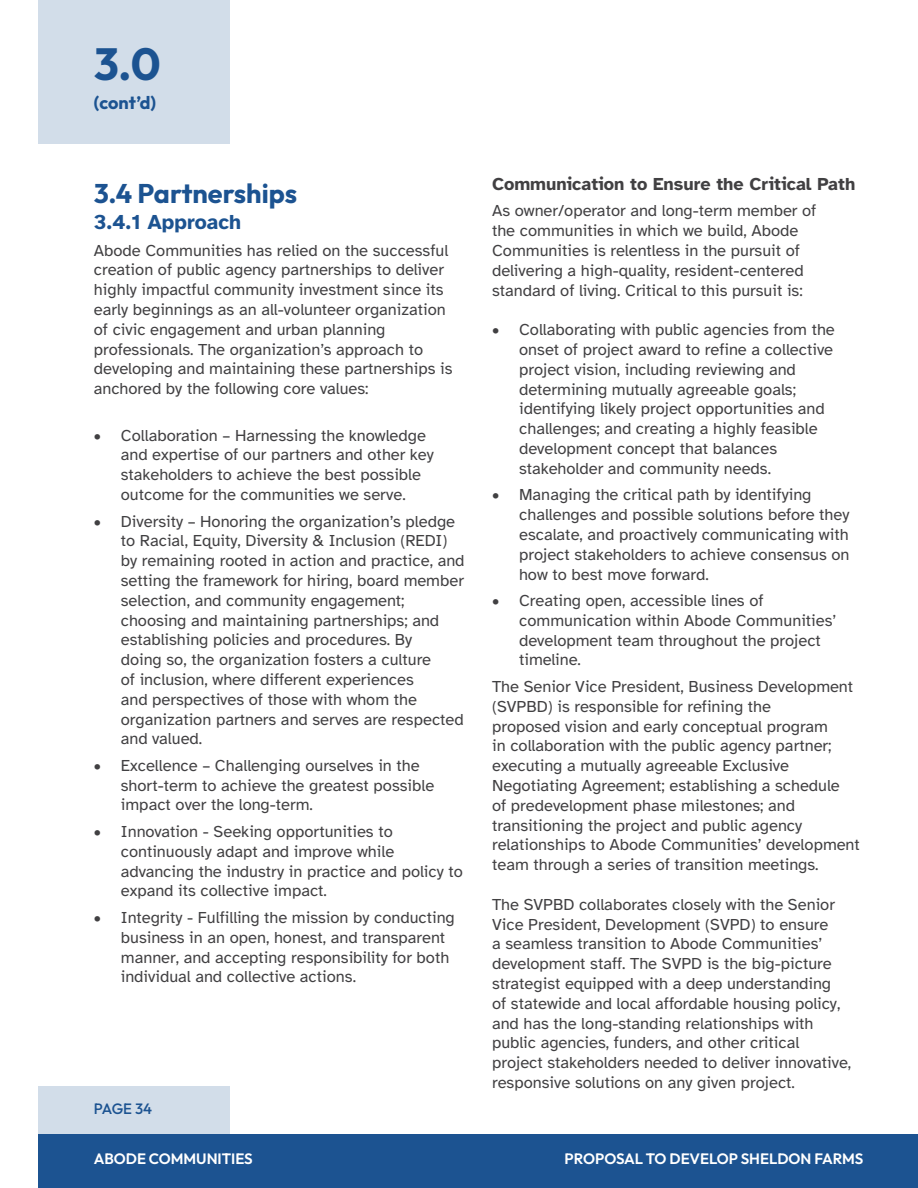
<style>
.page{position:relative;width:918px;height:1188px;background:#fff}
.page>*{position:absolute;margin:0;border:0;box-sizing:border-box;transform-origin:0 0}
.t1{font:700 45px "Outfit";color:#1c5391}
.H3_-_Section_Header{font:700 27px "Outfit";color:#1c5391}
.H4_-_Sub-Section_Hea{font:700 21px "Atkinson Hyperlegible";color:#1c5391}
.H5_-_Body_Header{font:700 18px "Atkinson Hyperlegible";color:#414042}
.t2{font:700 18px "Outfit";color:#1c5391}
.Body_Single-Space{font:16.5px/19.8px "Atkinson Hyperlegible";color:#414042}
.H4_-_Sub-Section_Hea-2{font:16.5px/19.8px "Atkinson Hyperlegible";color:#414042}
.t3{font:600 15px "Outfit";color:#fff}
.t4{font:500 15px "Outfit";letter-spacing:-.025em;color:#1c5391}
</style>
<div class="page">
<div style="left:38px;top:0;width:192px;height:143px;background:#d2dde9"></div>
<div style="left:38px;top:1086px;width:192px;height:102px;background:#d2dde9"></div>
<div style="left:38px;top:1134px;width:880px;height:54px;background:#1c5391"></div>
<h1 class="t1" style="left:94px;top:36px;width:68px">3.0</h1>
<p class="t2" style="left:94px;top:92px;width:64px">(cont’d)</p>
<h3 class="H3_-_Section_Header" style="left:94px;top:176px;width:205px">3.4 Partnerships</h3>
<h4 class="H4_-_Sub-Section_Hea" style="left:94px;top:210px;width:149px">3.4.1 Approach</h4>
<h4 class="H4_-_Sub-Section_Hea-2" style="left:94px;top:240px;width:360px">Abode Communities has relied on the successful creation of public agency partnerships to deliver highly impactful community investment since its early beginnings as an all-volunteer organization of civic engagement and urban planning professionals. The organization’s approach to developing and maintaining these partnerships is anchored by the following core values:</h4>
<p class="Body_Single-Space" style="left:121px;top:425px;width:314px;text-indent:-27px">• Collaboration – Harnessing the knowledge and expertise of our partners and other key stakeholders to achieve the best possible outcome for the communities we serve.</p>
<p class="Body_Single-Space" style="left:121px;top:511px;width:345px;text-indent:-27px">• Diversity – Honoring the organization’s pledge to Racial, Equity, Diversity &amp; Inclusion (REDI) by remaining rooted in action and practice, and setting the framework for hiring, board member selection, and community engagement; choosing and maintaining partnerships; and establishing policies and procedures. By<br>doing so, the organization fosters a culture<br>of inclusion, where different experiences<br>and perspectives of those with whom the organization partners and serves are respected and valued.</p>
<p class="Body_Single-Space" style="left:121px;top:756px;width:315px;text-indent:-27px">• Excellence – Challenging ourselves in the short-term to achieve the greatest possible impact over the long-term.</p>
<p class="Body_Single-Space" style="left:121px;top:822px;width:344px;text-indent:-27px">• Innovation - Seeking opportunities to continuously adapt and improve while advancing the industry in practice and policy to expand its collective impact.</p>
<p class="Body_Single-Space" style="left:121px;top:908px;width:335px;text-indent:-27px">• Integrity - Fulfilling the mission by conducting business in an open, honest, and transparent manner, and accepting responsibility for both individual and collective actions.</p>
<h5 class="H5_-_Body_Header" style="left:492px;top:173px;width:365px">Communication to Ensure the Critical Path</h5>
<p class="Body_Single-Space" style="left:492px;top:201px;width:326px">As owner/operator and long-term member of the communities in which we build, Abode Communities is relentless in the pursuit of delivering a high-quality, resident-centered standard of living. Critical to this pursuit is:</p>
<p class="Body_Single-Space" style="left:519px;top:320px;width:317px;text-indent:-27px">• Collaborating with public agencies from the onset of project award to refine a collective project vision, including reviewing and determining mutually agreeable goals; identifying likely project opportunities and challenges; and creating a highly feasible development concept that balances stakeholder and community needs.</p>
<p class="Body_Single-Space" style="left:519px;top:485px;width:332px;text-indent:-27px">• Managing the critical path by identifying challenges and possible solutions before they escalate, and proactively communicating with project stakeholders to achieve consensus on how to best move forward.</p>
<p class="Body_Single-Space" style="left:519px;top:591px;width:319px;text-indent:-27px">• Creating open, accessible lines of communication within Abode Communities’ development team throughout the project timeline.</p>
<p class="Body_Single-Space" style="left:492px;top:677px;width:369px">The Senior Vice President, Business Development (SVPBD) is responsible for refining the<br>proposed vision and early conceptual program<br>in collaboration with the public agency partner; executing a mutually agreeable Exclusive Negotiating Agreement; establishing a schedule<br>of predevelopment phase milestones; and transitioning the project and public agency relationships to Abode Communities’ development team through a series of transition meetings.</p>
<p class="Body_Single-Space" style="left:492px;top:895px;width:361px">The SVPBD collaborates closely with the Senior Vice President, Development (SVPD) to ensure<br>a seamless transition to Abode Communities’ development staff. The SVPD is the big-picture strategist equipped with a deep understanding<br>of statewide and local affordable housing policy, and has the long-standing relationships with public agencies, funders, and other critical project stakeholders needed to deliver innovative, responsive solutions on any given project.</p>
<p class="t4" style="left:94px;top:1100px;width:60px">PAGE 34</p>
<p class="t3" style="left:94px;top:1150px;width:160px">ABODE COMMUNITIES</p>
<p class="t3" style="left:565px;top:1150px;width:300px">PROPOSAL TO DEVELOP SHELDON FARMS</p>
</div>
